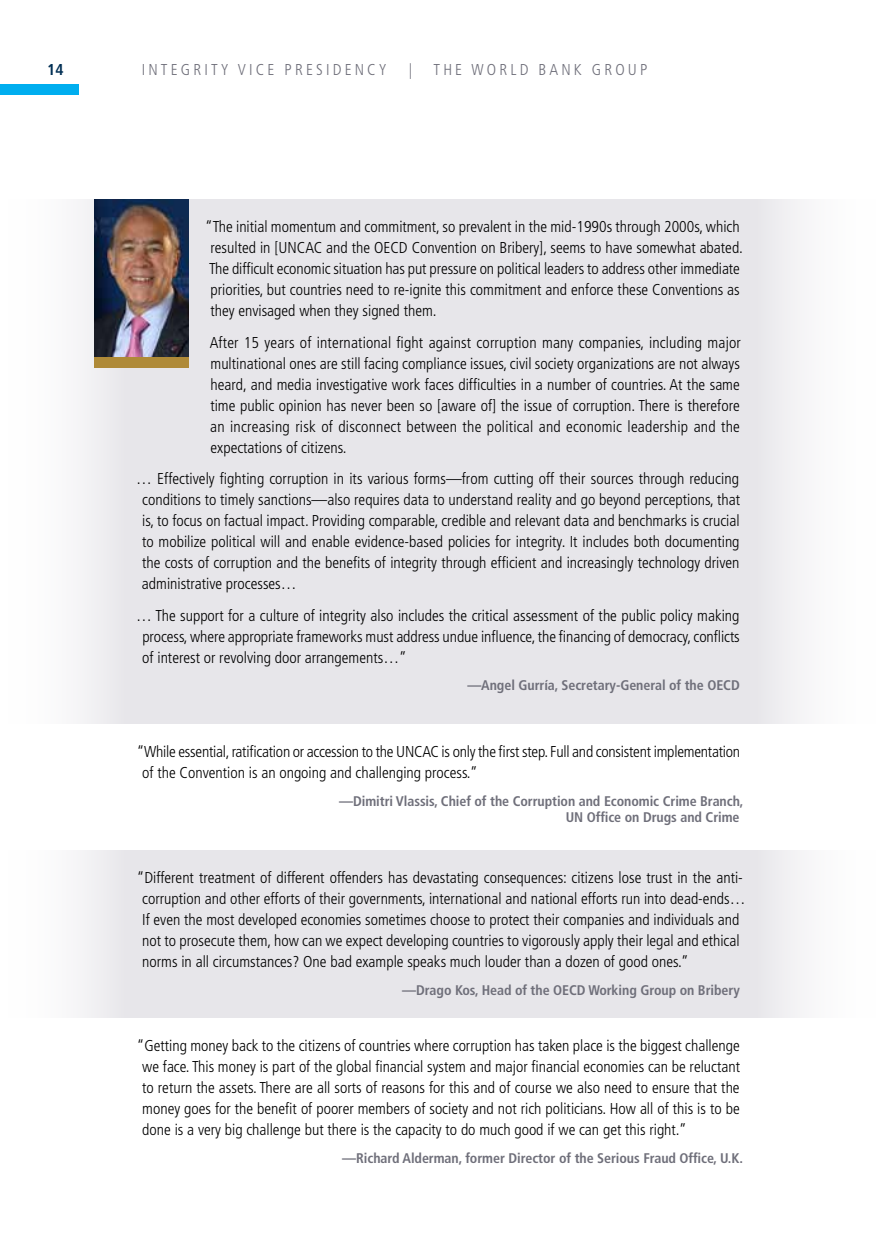
<style>
.page{position:relative;width:882px;height:1260px;background:#fff}
.page>*{position:absolute;margin:0;border:0;box-sizing:border-box;transform-origin:0 0}
.t1{font:300 condensed 15.75px/21px "Frutiger LT Std";color:#000;text-align:justify}
.t2{font:300 condensed 15.75px "Frutiger LT Std";letter-spacing:.2em;color:#6f6f7a}
.t3{font:700 condensed 15.75px "Frutiger LT Std";color:#002f54}
.t4{font:700 condensed 14px/16.8px "Frutiger LT Std";letter-spacing:-.005em;color:#6f6f7a;text-align:right}
</style>
<div class="page">
<div style="left:0;top:84px;width:79px;height:10px;background:#00aeef"></div>
<div style="left:80px;top:850px;width:722px;height:168px;background:#e7e6ea"></div>
<div style="left:80px;top:200px;width:722px;height:524px;background:#e7e6ea"></div>
<img style="left:94px;top:200px;width:95px;height:157px">
<div style="left:94px;top:357px;width:95px;height:11px;background:#af8a38"></div>
<p class="t3" style="left:47px;top:60px;width:18px">14</p>
<p class="t2" style="left:142px;top:60px;width:247px">INTEGRITY VICE PRESIDENCY</p>
<p class="t2" style="left:409px;top:60px;width:5px">|</p>
<p class="t2" style="left:434px;top:60px;width:215px">THE WORLD BANK GROUP</p>
<p class="t1" style="left:205px;top:217px;width:539px;text-align:left">“The initial momentum and commitment, so prevalent in the mid-1990s through 2000s, which resulted in [UNCAC and the OECD Convention on Bribery], seems to have somewhat abated.<br>The difficult economic situation has put pressure on political leaders to address other immediate priorities, but countries need to re-ignite this commitment and enforce these Conventions as they envisaged when they signed them.</p>
<p class="t1" style="left:210px;top:332px;width:533px">After 15 years of international fight against corruption many companies, including major multinational ones are still facing compliance issues, civil society organizations are not always heard, and media investigative work faces difficulties in a number of countries. At the same time public opinion has never been so [aware of] the issue of corruption. There is therefore an increasing risk of disconnect between the political and economic leadership and the expectations of citizens.</p>
<p class="t1" style="left:142px;top:469px;width:600px;text-indent:-6px">… Effectively fighting corruption in its various forms—from cutting off their sources through reducing conditions to timely sanctions—also requires data to understand reality and go beyond perceptions, that is, to focus on factual impact. Providing comparable, credible and relevant data and benchmarks is crucial to mobilize political will and enable evidence-based policies for integrity. It includes both documenting the costs of corruption and the benefits of integrity through efficient and increasingly technology driven administrative processes…</p>
<p class="t1" style="left:142px;top:605px;width:599px;text-indent:-6px">… The support for a culture of integrity also includes the critical assessment of the public policy making process, where appropriate frameworks must address undue influence, the financing of democracy, conflicts of interest or revolving door arrangements…”</p>
<p class="t4" style="left:467px;top:677px;width:274px">—Angel Gurría, Secretary-General of the OECD</p>
<p class="t1" style="left:142px;top:742px;width:599px;text-indent:-5px">“While essential, ratification or accession to the UNCAC is only the first step. Full and consistent implementation of the Convention is an ongoing and challenging process.”</p>
<p class="t4" style="left:339px;top:792px;width:406px">—Dimitri Vlassis, Chief of the Corruption and Economic Crime Branch,<br>UN Office on Drugs and Crime</p>
<p class="t1" style="left:142px;top:868px;width:605px;text-align:left;text-indent:-5px">“Different treatment of different offenders has devastating consequences: citizens lose trust in the anti&shy;corruption and other efforts of their governments, international and national efforts run into dead-ends… If even the most developed economies sometimes choose to protect their companies and individuals and not to prosecute them, how can we expect developing countries to vigorously apply their legal and ethical norms in all circumstances? One bad example speaks much louder than a dozen of good ones.”</p>
<p class="t4" style="left:402px;top:981px;width:339px">—Drago Kos, Head of the OECD Working Group on Bribery</p>
<p class="t1" style="left:142px;top:1036px;width:599px;text-indent:-5px">“Getting money back to the citizens of countries where corruption has taken place is the biggest challenge we face. This money is part of the global financial system and major financial economies can be reluctant to return the assets. There are all sorts of reasons for this and of course we also need to ensure that the money goes for the benefit of poorer members of society and not rich politicians. How all of this is to be done is a very big challenge but there is the capacity to do much good if we can get this right.”</p>
<p class="t4" style="left:342px;top:1149px;width:402px">—Richard Alderman, former Director of the Serious Fraud Office, U.K.</p>
</div>
